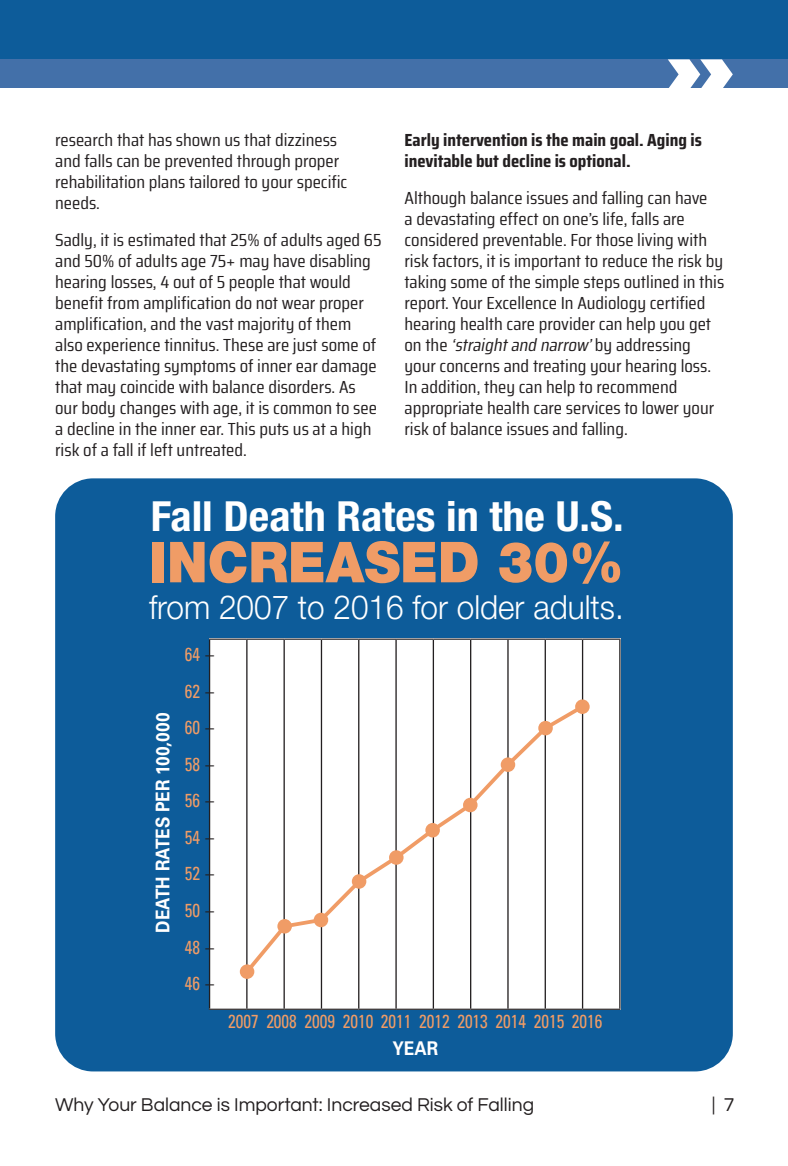
<style>
.page{position:relative;width:788px;height:1166px;background:#fff}
.page>*{position:absolute;margin:0;border:0;box-sizing:border-box;transform-origin:0 0}
.big_head{font:900 56.52px "Helvetica Neue LT Pro";color:#f09c66;scale:.95 1}
.big_head-2{font:700 condensed 41.65px "Helvetica Neue LT Pro";color:#fff;scale:1.06 1}
.big_head-3{font:300 33.25px "Helvetica Neue LT Pro";color:#fff;scale:.95 1}
.t1{font:19.25px "Questrial";color:#231f20}
.t2{font:condensed 18.9px "Univers LT Std";color:#f09c66;scale:.91 1}
.t3{font:700 18.9px "Univers LT Std";color:#fff;scale:.91 1}
.body{font:17.5px/21px "Saira Condensed";color:#231f20;scale:1.1 1}
.body-2{font:700 17.5px/21px "Saira Condensed";color:#231f20;scale:1.1 1}
.s1{font-style:italic}
.s2{color:#231f20}
</style>
<div class="page">
<div style="left:0;top:0;width:788px;height:61px;background:#0d5c9a"></div>
<div style="left:0;top:59px;width:788px;height:29px;background:#4370a9"></div>
<svg style="left:668px;top:59px;width:64px;height:29px"></svg>
<div style="left:55px;top:478px;width:677px;height:593px;background:#0d5c9a;border-radius:38px"></div>
<div style="left:209px;top:638px;width:411px;height:371px;background:#fff"></div>
<hr style="left:209px;top:638px;width:38px;height:1px;background:#231f20">
<hr style="left:247px;top:638px;width:37px;height:1px;background:#231f20">
<hr style="left:284px;top:638px;width:37px;height:1px;background:#231f20">
<hr style="left:321px;top:638px;width:38px;height:1px;background:#231f20">
<hr style="left:359px;top:638px;width:37px;height:1px;background:#231f20">
<hr style="left:396px;top:638px;width:37px;height:1px;background:#231f20">
<hr style="left:433px;top:638px;width:37px;height:1px;background:#231f20">
<hr style="left:470px;top:638px;width:38px;height:1px;background:#231f20">
<hr style="left:508px;top:638px;width:37px;height:1px;background:#231f20">
<hr style="left:545px;top:638px;width:37px;height:1px;background:#231f20">
<hr style="left:582px;top:638px;width:38px;height:1px;background:#231f20">
<hr style="left:209px;top:1008px;width:38px;height:1px;background:#231f20">
<hr style="left:247px;top:1008px;width:37px;height:1px;background:#231f20">
<hr style="left:284px;top:1008px;width:37px;height:1px;background:#231f20">
<hr style="left:321px;top:1008px;width:38px;height:1px;background:#231f20">
<hr style="left:359px;top:1008px;width:37px;height:1px;background:#231f20">
<hr style="left:396px;top:1008px;width:37px;height:1px;background:#231f20">
<hr style="left:433px;top:1008px;width:37px;height:1px;background:#231f20">
<hr style="left:470px;top:1008px;width:38px;height:1px;background:#231f20">
<hr style="left:508px;top:1008px;width:37px;height:1px;background:#231f20">
<hr style="left:545px;top:1008px;width:37px;height:1px;background:#231f20">
<hr style="left:582px;top:1008px;width:38px;height:1px;background:#231f20">
<hr style="left:209px;top:639px;width:1px;height:369px;background:#231f20">
<hr style="left:246px;top:639px;width:1px;height:369px;background:#231f20">
<hr style="left:283px;top:639px;width:2px;height:369px;background:#231f20">
<hr style="left:321px;top:639px;width:1px;height:369px;background:#231f20">
<hr style="left:358px;top:639px;width:1px;height:369px;background:#231f20">
<hr style="left:395px;top:639px;width:1px;height:369px;background:#231f20">
<hr style="left:432px;top:639px;width:2px;height:369px;background:#231f20">
<hr style="left:470px;top:639px;width:1px;height:369px;background:#231f20">
<hr style="left:507px;top:639px;width:1px;height:369px;background:#231f20">
<hr style="left:544px;top:639px;width:2px;height:369px;background:#231f20">
<hr style="left:582px;top:639px;width:1px;height:369px;background:#231f20">
<hr style="left:619px;top:639px;width:1px;height:369px;background:#231f20">
<div style="left:240px;top:964px;width:14px;height:15px;background:#f09c66;border-radius:50%"></div>
<div style="left:575px;top:699px;width:14px;height:15px;background:#f09c66;border-radius:50%"></div>
<svg style="left:244px;top:703px;width:341px;height:271px"></svg>
<p class="body" style="left:55px;top:129px;width:267px">research that has shown us that dizziness and falls can be prevented through proper rehabilitation plans tailored to your specific needs.</p>
<p class="body" style="left:55px;top:229px;width:298px">Sadly, it is estimated that 25% of adults aged 65 and 50% of adults age 75+ may have disabling hearing losses, 4 out of 5 people that would benefit from amplification do not wear proper amplification, and the vast majority of them also experience tinnitus. These are just some of the devastating symptoms of inner ear damage that may coincide with balance disorders. As our body changes with age, it is common to see a decline in the inner ear. This puts us at a high risk of a fall if left untreated.</p>
<p class="body-2" style="left:404px;top:129px;width:272px">Early intervention is the main goal. Aging is inevitable but decline is optional.</p>
<p class="body" style="left:404px;top:187px;width:292px">Although balance issues and falling can have<br>a devastating effect on one’s life, falls are considered preventable. For those living with risk factors, it is important to reduce the risk by taking some of the simple steps outlined in this report. Your Excellence In Audiology certified hearing health care provider can help you get<br>o n t h e <span class="s1">‘straightand narrow’</span>b y a d d re s s i n g your concerns and treating your hearing loss.<br>In addition, they can help to recommend appropriate health care services to lower your risk of balance issues and falling.</p>
<p class="big_head-2" style="left:151px;top:491px;width:447px">Fall Death Rates in the U.S.</p>
<p class="big_head" style="left:149px;top:528px;width:501px">INCREASED 30%</p>
<p class="big_head-3" style="left:149px;top:586px;width:501px">from 2007 to 2016 for older adults.</p>
<p class="t3" style="left:152px;top:932px;width:243px;rotate:-90deg">DEATH RATES PER 100,000</p>
<p class="t2" style="left:185px;top:642px;width:34px">64 <span class="s2">–</span></p>
<p class="t2" style="left:185px;top:679px;width:34px">62 <span class="s2">–</span></p>
<p class="t2" style="left:185px;top:715px;width:34px">60 <span class="s2">–</span></p>
<p class="t2" style="left:185px;top:752px;width:34px">58 <span class="s2">–</span></p>
<p class="t2" style="left:185px;top:788px;width:34px">56 <span class="s2">–</span></p>
<p class="t2" style="left:185px;top:825px;width:34px">54 <span class="s2">–</span></p>
<p class="t2" style="left:185px;top:861px;width:34px">52 <span class="s2">–</span></p>
<p class="t2" style="left:185px;top:898px;width:34px">50 <span class="s2">–</span></p>
<p class="t2" style="left:185px;top:934px;width:34px">48 <span class="s2">–</span></p>
<p class="t2" style="left:185px;top:971px;width:34px">46 <span class="s2">–</span></p>
<p class="t2" style="left:228px;top:1009px;width:413px">2007 2008 2009 2010 2011 2012 2013 2014 2015 2016</p>
<p class="t3" style="left:392px;top:1037px;width:52px">YEAR</p>
<p class="t1" style="left:55px;top:1095px;width:480px">Why Your Balance is Important: Increased Risk of Falling</p>
<p class="t1" style="left:711px;top:1095px;width:24px">| 7</p>
</div>
